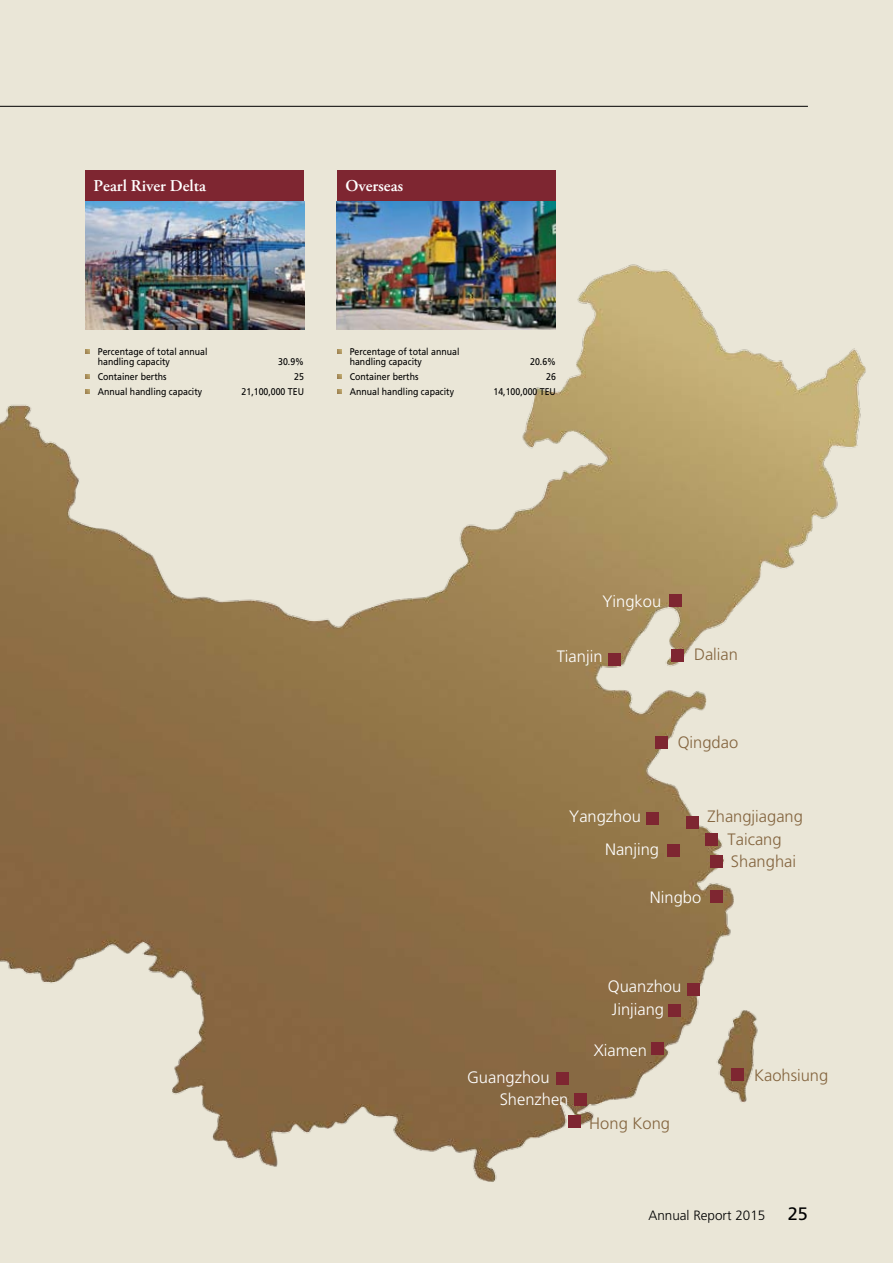
<style>
.page{position:relative;width:893px;height:1263px;background:#eae6d7}
.page>*{position:absolute;margin:0;border:0;box-sizing:border-box;transform-origin:0 0}
.t1{font:18px "Frutiger";color:#000}
.t2{font:300 16.5px/21.3px "Frutiger";color:#fff}
.t3{font:300 16.5px/22px "Frutiger";color:#84653f}
.t4{font:600 16.5px "Adobe Garamond Pro";color:#fff}
.t5{font:300 13.5px "Frutiger";color:#000}
.t6{font:9.75px/9.8px "Frutiger";color:#000;scale:.9 1}
</style>
<div class="page">
<img style="left:0;top:205px;width:866px;height:977px">
<div style="left:669px;top:594px;width:13px;height:13px;background:#7e2631"></div>
<div style="left:671px;top:649px;width:13px;height:12px;background:#7e2631"></div>
<div style="left:608px;top:653px;width:13px;height:13px;background:#7e2631"></div>
<div style="left:655px;top:736px;width:13px;height:12px;background:#7e2631"></div>
<div style="left:686px;top:816px;width:13px;height:13px;background:#7e2631"></div>
<div style="left:646px;top:813px;width:13px;height:12px;background:#7e2631"></div>
<div style="left:705px;top:833px;width:13px;height:13px;background:#7e2631"></div>
<div style="left:667px;top:844px;width:13px;height:12px;background:#7e2631"></div>
<div style="left:710px;top:855px;width:13px;height:12px;background:#7e2631"></div>
<div style="left:710px;top:890px;width:12px;height:13px;background:#7e2631"></div>
<div style="left:687px;top:983px;width:13px;height:12px;background:#7e2631"></div>
<div style="left:668px;top:1004px;width:13px;height:13px;background:#7e2631"></div>
<div style="left:731px;top:1068px;width:13px;height:12px;background:#7e2631"></div>
<div style="left:651px;top:1042px;width:13px;height:12px;background:#7e2631"></div>
<div style="left:568px;top:1115px;width:13px;height:13px;background:#7e2631"></div>
<div style="left:574px;top:1093px;width:13px;height:13px;background:#7e2631"></div>
<div style="left:557px;top:1072px;width:12px;height:13px;background:#7e2631"></div>
<svg style="left:337px;top:350px;width:4px;height:4px"></svg>
<svg style="left:337px;top:374px;width:4px;height:5px"></svg>
<svg style="left:337px;top:389px;width:4px;height:5px"></svg>
<svg style="left:85px;top:350px;width:4px;height:4px"></svg>
<svg style="left:85px;top:374px;width:4px;height:5px"></svg>
<svg style="left:85px;top:389px;width:4px;height:5px"></svg>
<div style="left:85px;top:170px;width:219px;height:38px;background:#7e2631"></div>
<img style="left:85px;top:201px;width:219px;height:128px">
<div style="left:337px;top:170px;width:219px;height:38px;background:#7e2631"></div>
<img style="left:337px;top:201px;width:219px;height:128px">
<hr style="left:0;top:106px;width:808px;height:1px;background:#000">
<h2 class="t4" style="left:94px;top:177px;width:114px">Pearl River Delta</h2>
<h2 class="t4" style="left:345px;top:177px;width:59px">Overseas</h2>
<p class="t6" style="left:98px;top:346px;width:123px">Percentage of total annual handling capacity</p>
<p class="t6" style="left:278px;top:356px;width:30px">30.9%</p>
<p class="t6" style="left:98px;top:371px;width:78px">Container berths</p>
<p class="t6" style="left:294px;top:371px;width:12px">25</p>
<p class="t6" style="left:98px;top:386px;width:117px">Annual handling capacity</p>
<p class="t6" style="left:242px;top:386px;width:71px">21,100,000 TEU</p>
<p class="t6" style="left:350px;top:346px;width:123px">Percentage of total annual handling capacity</p>
<p class="t6" style="left:530px;top:356px;width:30px">20.6%</p>
<p class="t6" style="left:350px;top:371px;width:78px">Container berths</p>
<p class="t6" style="left:546px;top:371px;width:12px">26</p>
<p class="t6" style="left:350px;top:386px;width:117px">Annual handling capacity</p>
<p class="t6" style="left:494px;top:386px;width:71px">14,100,000 TEU</p>
<h2 class="t2" style="left:602px;top:591px;width:60px">Yingkou</h2>
<h2 class="t2" style="left:557px;top:646px;width:47px">Tianjin</h2>
<h2 class="t3" style="left:694px;top:644px;width:46px">Dalian</h2>
<h2 class="t3" style="left:678px;top:732px;width:62px">Qingdao</h2>
<h2 class="t2" style="left:569px;top:806px;width:73px">Yangzhou</h2>
<h2 class="t2" style="left:605px;top:838px;width:56px">Nanjing</h2>
<h2 class="t3" style="left:708px;top:805px;width:97px">Zhangjiagang</h2>
<h2 class="t3" style="left:728px;top:828px;width:70px">Taicang<br>Shanghai</h2>
<h2 class="t2" style="left:650px;top:887px;width:53px">Ningbo</h2>
<h2 class="t2" style="left:608px;top:976px;width:75px">Quanzhou</h2>
<h2 class="t2" style="left:612px;top:999px;width:54px">Jinjiang</h2>
<h2 class="t2" style="left:500px;top:1067px;width:70px;text-indent:-33px">Guangzhou<br>Shenzhen</h2>
<h2 class="t2" style="left:594px;top:1040px;width:55px">Xiamen</h2>
<h2 class="t3" style="left:589px;top:1112px;width:82px">Hong Kong</h2>
<h2 class="t3" style="left:754px;top:1065px;width:76px">Kaohsiung</h2>
<h3 class="t5" style="left:648px;top:1207px;width:119px">Annual Report 2015</h3>
<h1 class="t1" style="left:788px;top:1203px;width:22px">25</h1>
</div>
